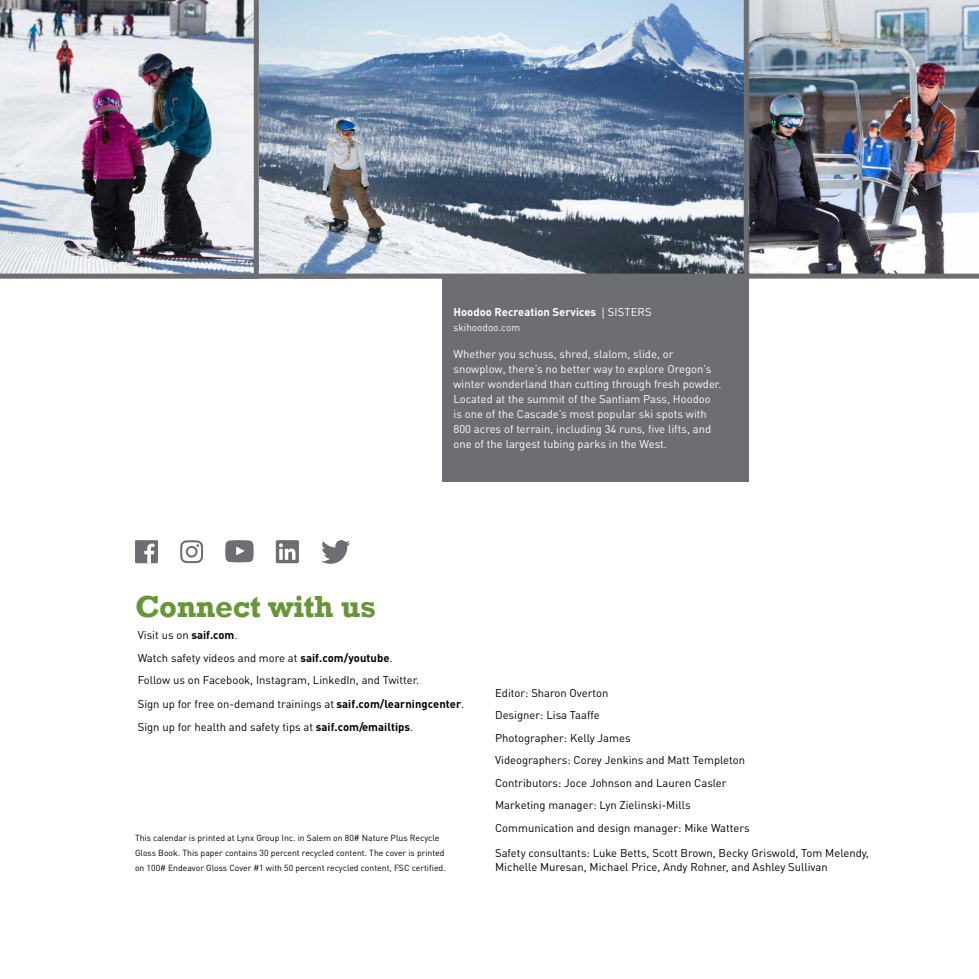
<style>
.page{position:relative;width:979px;height:979px;background:#fff}
.page>*{position:absolute;margin:0;border:0;box-sizing:border-box;transform-origin:0 0}
.t1{font:700 31.25px "Rockwell";letter-spacing:-.01em;color:#67963a}
.t2{font:11.25px/22.5px "DINOT";color:#000}
.t3{font:11.25px/15px "DINOT";color:#fff}
.t4{font:700 11.25px "DINOT";color:#fff}
.t5{font:10px "DINOT";color:#fff}
.t6{font:8.75px/15px "DINOT";color:#000}
.s1{font-family:"New Baskerville";font-weight:400}
.s2{font-weight:400}
.s3{font-weight:700}
</style>
<div class="page">
<img style="left:749px;top:0;width:230px;height:279px">
<div style="left:135px;top:540px;width:23px;height:23px;background:#6d6e71"></div>
<svg style="left:144px;top:544px;width:10px;height:19px"></svg>
<svg style="left:180px;top:540px;width:23px;height:23px"></svg>
<svg style="left:225px;top:540px;width:29px;height:22px"></svg>
<svg style="left:276px;top:540px;width:23px;height:23px"></svg>
<img style="left:259px;top:0;width:490px;height:279px">
<img style="left:0;top:0;width:259px;height:279px">
<div style="left:443px;top:274px;width:306px;height:208px;background:#6d6e71"></div>
<svg style="left:321px;top:540px;width:29px;height:24px"></svg>
<p class="t4" style="left:453px;top:304px;width:200px">Hoodoo Recreation Services <span class="s1">|</span> <span class="s2">SISTERS</span></p>
<p class="t5" style="left:453px;top:321px;width:68px">skihoodoo.com</p>
<p class="t3" style="left:453px;top:345px;width:269px">Whether you schuss, shred, slalom, slide, or snowplow, there’s no better way to explore Oregon’s winter wonderland than cutting through fresh powder.<br>Located at the summit of the Santiam Pass, Hoodoo is one of the Cascade’s most popular ski spots with 800 acres of terrain, including 34 runs, five lifts, and one of the largest tubing parks in the West.</p>
<h1 class="t1" style="left:135px;top:587px;width:243px">Connect with us</h1>
<p class="t2" style="left:138px;top:623px;width:283px">Visit us on <span class="s3">saif.com</span>.<br>Watch safety videos and more at <span class="s3">saif.com/youtube</span>.<br>Follow us on Facebook, Instagram, LinkedIn, and Twitter.</p>
<p class="t2" style="left:138px;top:692px;width:328px">Sign up for free on-demand trainings at <span class="s3">saif.com/learningcenter</span>.<br>Sign up for health and safety tips at <span class="s3">saif.com/emailtips</span>.</p>
<p class="t6" style="left:135px;top:830px;width:312px">This calendar is printed at Lynx Group Inc. in Salem on 80# Nature Plus Recycle<br>Gloss Book. This paper contains 30 percent recycled content. The cover is printed on 100# Endeavor Gloss Cover #1 with 50 percent recycled content, FSC certified.</p>
<p class="t2" style="left:495px;top:681px;width:256px">Editor: Sharon Overton<br>Designer: Lisa Taaffe<br>Photographer: Kelly James<br>Videographers: Corey Jenkins and Matt Templeton Contributors: Joce Johnson and Lauren Casler Marketing manager: Lyn Zielinski-Mills Communication and design manager: Mike Watters</p>
<p class="t2" style="left:495px;top:845px;width:375px;line-height:13.8px">Safety consultants: Luke Betts, Scott Brown, Becky Griswold, Tom Melendy,<br>Michelle Muresan, Michael Price, Andy Rohner, and Ashley Sullivan</p>
</div>
